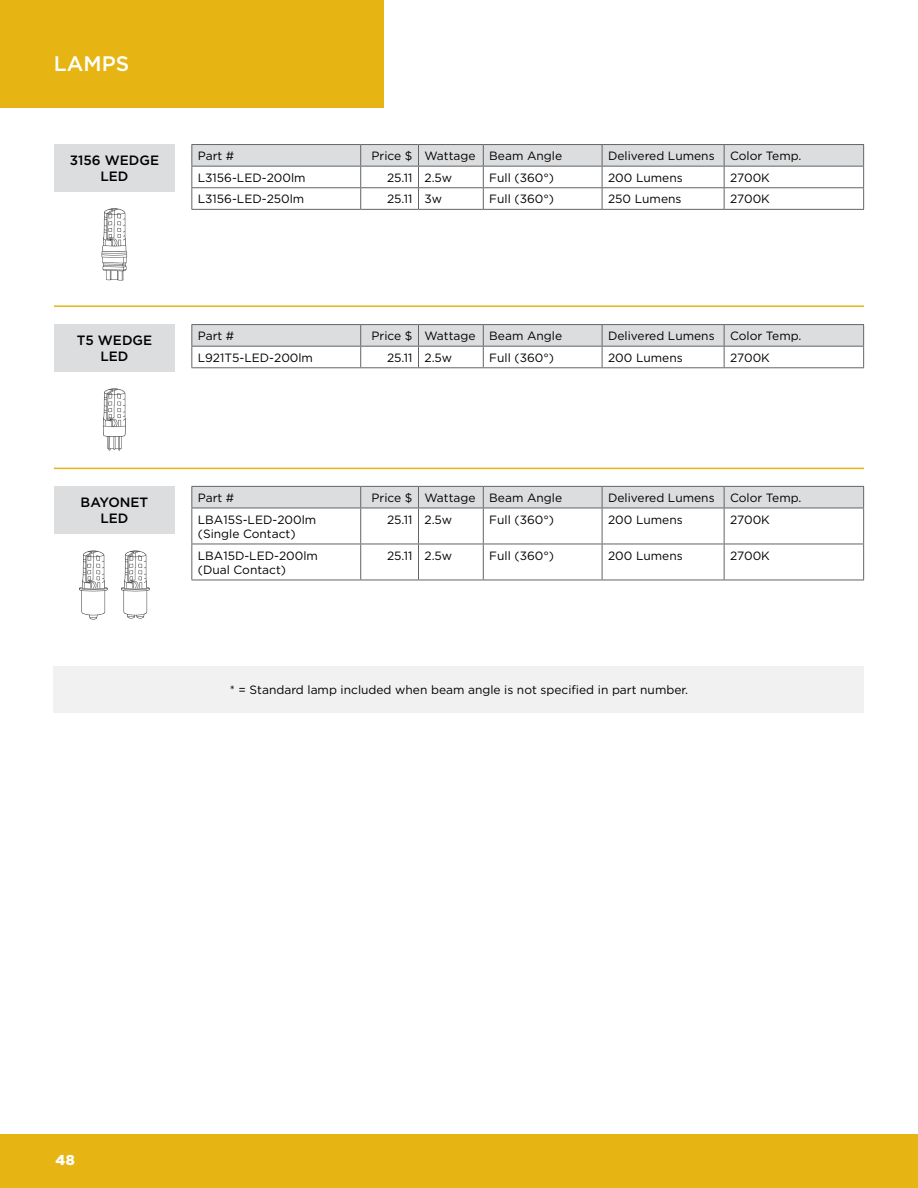
<style>
.page{position:relative;width:918px;height:1188px;background:#fff}
.page>*{position:absolute;margin:0;border:0;box-sizing:border-box;transform-origin:0 0}
.t1{font:500 21px "Gotham";color:#fff}
.t2{font:900 14.25px "Gotham";color:#fff}
.t3{font:500 13.5px/16.2px "Gotham";color:#000;text-align:center}
.t4{font:12px/14.4px "Gotham";color:#000}
</style>
<div class="page">
<img style="left:101px;top:208px;width:26px;height:73px">
<img style="left:102px;top:388px;width:24px;height:63px">
<div style="left:54px;top:666px;width:810px;height:46px;background:#f1f1f2"></div>
<hr style="left:191px;top:144px;width:170px;height:1px;background:#636466">
<hr style="left:361px;top:144px;width:57px;height:1px;background:#636466">
<hr style="left:483px;top:144px;width:119px;height:1px;background:#636466">
<hr style="left:602px;top:144px;width:122px;height:1px;background:#636466">
<hr style="left:724px;top:144px;width:140px;height:1px;background:#636466">
<hr style="left:191px;top:209px;width:170px;height:1px;background:#636466">
<hr style="left:361px;top:209px;width:57px;height:1px;background:#636466">
<hr style="left:483px;top:209px;width:119px;height:1px;background:#636466">
<hr style="left:602px;top:209px;width:122px;height:1px;background:#636466">
<hr style="left:724px;top:209px;width:140px;height:1px;background:#636466">
<hr style="left:418px;top:144px;width:65px;height:1px;background:#636466">
<hr style="left:418px;top:209px;width:65px;height:1px;background:#636466">
<svg style="left:191px;top:145px;width:673px;height:64px"></svg>
<hr style="left:54px;top:305px;width:810px;height:2px;background:#e7b513">
<hr style="left:54px;top:468px;width:810px;height:1px;background:#e7b513">
<div style="left:54px;top:144px;width:121px;height:48px;background:#dcddde"></div>
<img style="left:145px;top:553px;width:5px;height:61px">
<img style="left:79px;top:550px;width:66px;height:70px">
<hr style="left:191px;top:508px;width:170px;height:1px;background:#636466">
<hr style="left:191px;top:508px;width:1px;height:36px;background:#636466">
<hr style="left:361px;top:508px;width:57px;height:1px;background:#636466">
<hr style="left:483px;top:508px;width:119px;height:1px;background:#636466">
<hr style="left:602px;top:508px;width:122px;height:1px;background:#636466">
<hr style="left:724px;top:508px;width:140px;height:1px;background:#636466">
<hr style="left:191px;top:544px;width:170px;height:1px;background:#636466">
<hr style="left:191px;top:544px;width:1px;height:36px;background:#636466">
<hr style="left:361px;top:544px;width:57px;height:1px;background:#636466">
<hr style="left:483px;top:544px;width:119px;height:1px;background:#636466">
<hr style="left:602px;top:544px;width:122px;height:1px;background:#636466">
<hr style="left:724px;top:544px;width:140px;height:1px;background:#636466">
<hr style="left:191px;top:580px;width:170px;height:1px;background:#636466">
<hr style="left:361px;top:580px;width:57px;height:1px;background:#636466">
<hr style="left:483px;top:580px;width:119px;height:1px;background:#636466">
<hr style="left:602px;top:580px;width:122px;height:1px;background:#636466">
<hr style="left:724px;top:580px;width:140px;height:1px;background:#636466">
<hr style="left:602px;top:508px;width:1px;height:36px;background:#636466">
<hr style="left:724px;top:508px;width:1px;height:36px;background:#636466">
<hr style="left:863px;top:508px;width:1px;height:36px;background:#636466">
<hr style="left:602px;top:544px;width:1px;height:36px;background:#636466">
<hr style="left:724px;top:544px;width:1px;height:36px;background:#636466">
<hr style="left:863px;top:544px;width:1px;height:36px;background:#636466">
<hr style="left:418px;top:508px;width:65px;height:1px;background:#636466">
<hr style="left:418px;top:508px;width:1px;height:36px;background:#636466">
<hr style="left:483px;top:508px;width:1px;height:36px;background:#636466">
<hr style="left:418px;top:544px;width:65px;height:1px;background:#636466">
<hr style="left:418px;top:544px;width:1px;height:36px;background:#636466">
<hr style="left:483px;top:544px;width:1px;height:36px;background:#636466">
<hr style="left:418px;top:580px;width:65px;height:1px;background:#636466">
<svg style="left:191px;top:486px;width:673px;height:22px;background:#d3d4d5"></svg>
<hr style="left:360px;top:508px;width:1px;height:36px;background:#636466">
<hr style="left:360px;top:544px;width:1px;height:36px;background:#636466">
<div style="left:54px;top:486px;width:121px;height:48px;background:#dcddde"></div>
<hr style="left:191px;top:324px;width:170px;height:1px;background:#636466">
<hr style="left:361px;top:324px;width:57px;height:1px;background:#636466">
<hr style="left:483px;top:324px;width:119px;height:1px;background:#636466">
<hr style="left:602px;top:324px;width:122px;height:1px;background:#636466">
<hr style="left:724px;top:324px;width:140px;height:1px;background:#636466">
<hr style="left:191px;top:367px;width:170px;height:1px;background:#636466">
<hr style="left:361px;top:367px;width:57px;height:1px;background:#636466">
<hr style="left:483px;top:367px;width:119px;height:1px;background:#636466">
<hr style="left:602px;top:367px;width:122px;height:1px;background:#636466">
<hr style="left:724px;top:367px;width:140px;height:1px;background:#636466">
<hr style="left:418px;top:324px;width:65px;height:1px;background:#636466">
<hr style="left:418px;top:367px;width:65px;height:1px;background:#636466">
<svg style="left:191px;top:325px;width:673px;height:42px"></svg>
<div style="left:54px;top:324px;width:121px;height:48px;background:#dcddde"></div>
<div style="left:0;top:0;width:383px;height:108px;background:#e7b513"></div>
<div style="left:0;top:1134px;width:918px;height:54px;background:#e7b513"></div>
<h1 class="t1" style="left:54px;top:50px;width:77px">LAMPS</h1>
<p class="t3" style="left:70px;top:152px;width:91px">3156 WEDGE<br>LED</p>
<p class="t4" style="left:198px;top:148px;width:38px">Part #</p>
<p class="t4" style="left:371px;top:148px;width:192px">Price $ Wattage Beam Angle</p>
<p class="t4" style="left:608px;top:148px;width:108px">Delivered Lumens</p>
<p class="t4" style="left:730px;top:148px;width:73px">Color Temp.</p>
<p class="t4" style="left:198px;top:170px;width:109px">L3156-LED-200lm</p>
<p class="t4" style="left:387px;top:170px;width:67px">25.11 2.5w</p>
<p class="t4" style="left:489px;top:170px;width:66px">Full (360°)</p>
<p class="t4" style="left:608px;top:170px;width:76px">200 Lumens</p>
<p class="t4" style="left:730px;top:170px;width:41px">2700K</p>
<p class="t4" style="left:198px;top:192px;width:108px">L3156-LED-250lm</p>
<p class="t4" style="left:387px;top:192px;width:57px">25.11 3w</p>
<p class="t4" style="left:489px;top:192px;width:66px">Full (360°)</p>
<p class="t4" style="left:608px;top:192px;width:75px">250 Lumens</p>
<p class="t4" style="left:730px;top:192px;width:41px">2700K</p>
<p class="t3" style="left:77px;top:332px;width:77px">T5 WEDGE<br>LED</p>
<p class="t4" style="left:198px;top:328px;width:38px">Part #</p>
<p class="t4" style="left:371px;top:328px;width:192px">Price $ Wattage Beam Angle</p>
<p class="t4" style="left:608px;top:328px;width:108px">Delivered Lumens</p>
<p class="t4" style="left:730px;top:328px;width:73px">Color Temp.</p>
<p class="t4" style="left:198px;top:350px;width:117px">L921T5-LED-200lm</p>
<p class="t4" style="left:387px;top:350px;width:67px">25.11 2.5w</p>
<p class="t4" style="left:489px;top:350px;width:66px">Full (360°)</p>
<p class="t4" style="left:608px;top:350px;width:76px">200 Lumens</p>
<p class="t4" style="left:730px;top:350px;width:41px">2700K</p>
<p class="t3" style="left:81px;top:494px;width:69px">BAYONET<br>LED</p>
<p class="t4" style="left:198px;top:490px;width:38px">Part #</p>
<p class="t4" style="left:371px;top:490px;width:192px">Price $ Wattage Beam Angle</p>
<p class="t4" style="left:608px;top:490px;width:108px">Delivered Lumens</p>
<p class="t4" style="left:730px;top:490px;width:73px">Color Temp.</p>
<p class="t4" style="left:198px;top:512px;width:120px">LBA15S-LED-200lm (Single Contact)</p>
<p class="t4" style="left:387px;top:512px;width:67px">25.11 2.5w</p>
<p class="t4" style="left:489px;top:512px;width:66px">Full (360°)</p>
<p class="t4" style="left:608px;top:512px;width:76px">200 Lumens</p>
<p class="t4" style="left:730px;top:512px;width:41px">2700K</p>
<p class="t4" style="left:198px;top:548px;width:122px">LBA15D-LED-200lm (Dual Contact)</p>
<p class="t4" style="left:387px;top:548px;width:67px">25.11 2.5w</p>
<p class="t4" style="left:489px;top:548px;width:66px">Full (360°)</p>
<p class="t4" style="left:608px;top:548px;width:76px">200 Lumens</p>
<p class="t4" style="left:730px;top:548px;width:41px">2700K</p>
<p class="t4" style="left:230px;top:682px;width:460px">* = Standard lamp included when beam angle is not specified in part number.</p>
<p class="t2" style="left:56px;top:1150px;width:21px">48</p>
</div>
